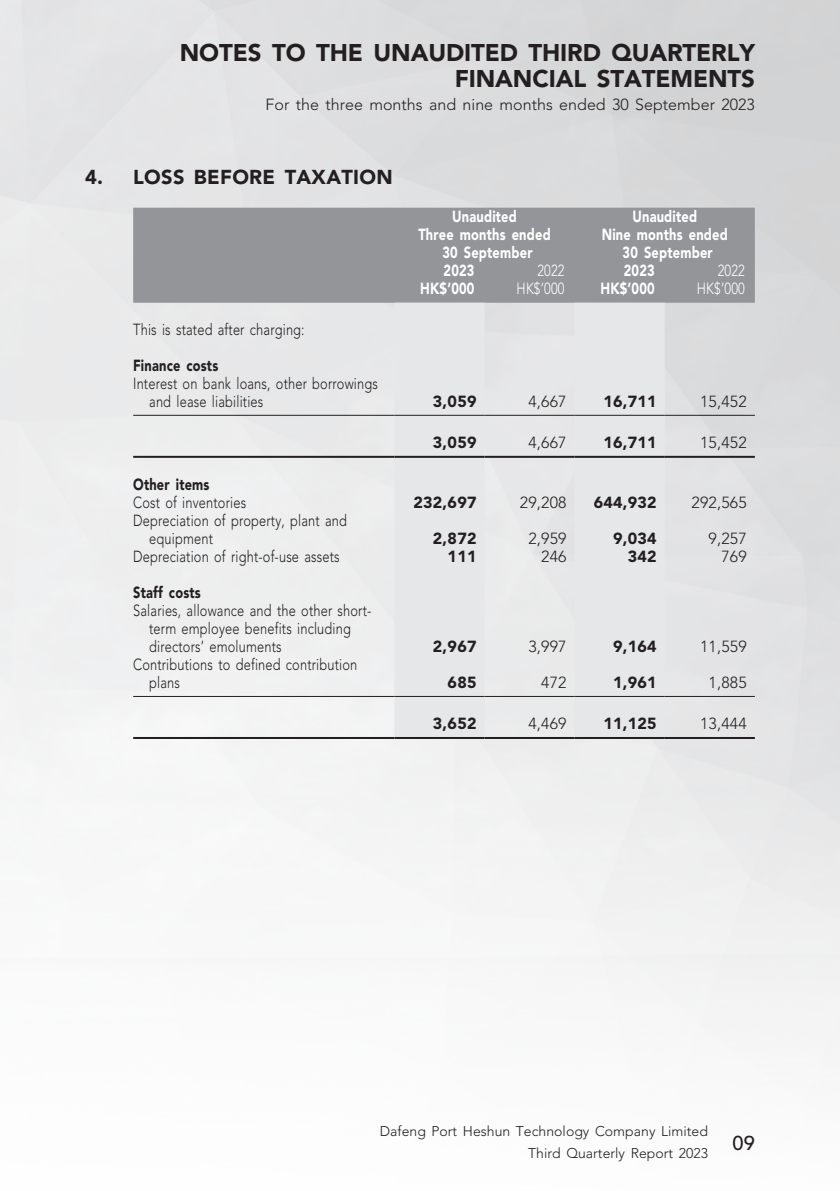
<style>
.page{position:relative;width:840px;height:1191px;background:#fff}
.page>*{position:absolute;margin:0;border:0;box-sizing:border-box;transform-origin:0 0}
.t1{font:900 24px/26px "Avenir LT Std";letter-spacing:-.005em;color:#231f20;text-align:right}
._03_H1{font:900 20px "Avenir LT Std";letter-spacing:.015em;color:#231f20}
._15_Table_Stub{font:300 16px/18px "Avenir LT Std";letter-spacing:.015em;color:#231f20;scale:.8 1}
._01_Body_Text{font:900 16px/18px "Avenir LT Std";letter-spacing:.015em;color:#fff;text-align:center;scale:.8 1}
._01_Body_Text-2{font:900 16px "Avenir LT Std";letter-spacing:.015em;color:#231f20}
._01_Body_Text-3{font:300 16px "Avenir LT Std";letter-spacing:.015em;color:#231f20}
._15_Table_Stub-2{font:300 16px "Avenir LT Std";letter-spacing:.015em;color:#231f20}
._15_Table_Stub-3{font:900 16px "Avenir LT Std";letter-spacing:.015em;color:#231f20;scale:.8 1}
._01_Body_Text-4{font:300 16px "Avenir LT Std";letter-spacing:.015em;color:#fff;scale:.8 1}
.t2{font:300 14px/22px "Avenir LT Std";letter-spacing:.005em;color:#231f20}
</style>
<div class="page">
<img style="left:0;top:0;width:839px;height:1055px">
<div style="left:133px;top:208px;width:621px;height:95px;background:#939598"></div>
<div style="left:394px;top:303px;width:270px;height:434px;background:#e6e7e9"></div>
<div style="left:394px;top:375px;width:270px;height:358px;background:#e6e7e9"></div>
<hr style="left:133px;top:415px;width:261px;height:1px;background:#231f20">
<hr style="left:394px;top:415px;width:90px;height:1px;background:#231f20">
<hr style="left:484px;top:415px;width:90px;height:1px;background:#231f20">
<hr style="left:574px;top:415px;width:90px;height:1px;background:#231f20">
<hr style="left:664px;top:415px;width:90px;height:1px;background:#231f20">
<hr style="left:133px;top:456px;width:261px;height:2px;background:#231f20">
<hr style="left:394px;top:456px;width:90px;height:2px;background:#231f20">
<hr style="left:484px;top:456px;width:90px;height:2px;background:#231f20">
<hr style="left:574px;top:456px;width:90px;height:2px;background:#231f20">
<hr style="left:664px;top:456px;width:90px;height:2px;background:#231f20">
<hr style="left:133px;top:696px;width:261px;height:1px;background:#231f20">
<hr style="left:394px;top:696px;width:90px;height:1px;background:#231f20">
<hr style="left:484px;top:696px;width:90px;height:1px;background:#231f20">
<hr style="left:574px;top:696px;width:90px;height:1px;background:#231f20">
<hr style="left:664px;top:696px;width:90px;height:1px;background:#231f20">
<hr style="left:133px;top:737px;width:261px;height:2px;background:#231f20">
<hr style="left:394px;top:737px;width:90px;height:2px;background:#231f20">
<hr style="left:484px;top:737px;width:90px;height:2px;background:#231f20">
<hr style="left:574px;top:737px;width:90px;height:2px;background:#231f20">
<hr style="left:664px;top:737px;width:90px;height:2px;background:#231f20">
<h1 class="t1" style="left:180px;top:40px;width:576px">NOTES TO THE UNAUDITED THIRD QUARTERLY<br>FINANCIAL STATEMENTS</h1>
<p class="_15_Table_Stub-2" style="left:265px;top:95px;width:490px">For the three months and nine months ended 30 September 2023</p>
<p class="_03_H1" style="left:85px;top:165px;width:309px">4. LOSS BEFORE TAXATION</p>
<p class="_15_Table_Stub" style="left:133px;top:320px;width:216px">This is stated after charging:</p>
<p class="_15_Table_Stub-3" style="left:133px;top:355px;width:108px">Finance costs</p>
<p class="_15_Table_Stub" style="left:149px;top:374px;width:287px;text-indent:-16px">Interest on bank loans, other borrowings and lease liabilities</p>
<p class="_01_Body_Text" style="left:452px;top:207px;width:82px">Unaudited</p>
<p class="_01_Body_Text" style="left:632px;top:207px;width:82px">Unaudited</p>
<p class="_01_Body_Text" style="left:418px;top:225px;width:167px">Three months ended<br>30 September</p>
<p class="_01_Body_Text" style="left:601px;top:225px;width:159px">Nine months ended<br>30 September</p>
<p class="_01_Body_Text" style="left:443px;top:261px;width:40px">2023</p>
<p class="_01_Body_Text-4" style="left:537px;top:261px;width:35px">2022</p>
<p class="_01_Body_Text" style="left:623px;top:261px;width:40px">2023</p>
<p class="_01_Body_Text-4" style="left:717px;top:261px;width:35px">2022</p>
<p class="_01_Body_Text" style="left:420px;top:279px;width:69px">HK$’000</p>
<p class="_01_Body_Text-4" style="left:516px;top:279px;width:62px">HK$’000</p>
<p class="_01_Body_Text" style="left:600px;top:279px;width:69px">HK$’000</p>
<p class="_01_Body_Text-4" style="left:696px;top:279px;width:62px">HK$’000</p>
<p class="_01_Body_Text-2" style="left:432px;top:391px;width:45px">3,059</p>
<p class="_01_Body_Text-3" style="left:528px;top:392px;width:40px">4,667</p>
<p class="_01_Body_Text-2" style="left:603px;top:391px;width:55px">16,711</p>
<p class="_01_Body_Text-3" style="left:699px;top:392px;width:48px">15,452</p>
<p class="_01_Body_Text-2" style="left:432px;top:432px;width:45px">3,059</p>
<p class="_01_Body_Text-3" style="left:528px;top:433px;width:40px">4,667</p>
<p class="_01_Body_Text-2" style="left:603px;top:432px;width:55px">16,711</p>
<p class="_01_Body_Text-3" style="left:699px;top:433px;width:48px">15,452</p>
<p class="_15_Table_Stub-3" style="left:133px;top:474px;width:97px">Other items</p>
<p class="_15_Table_Stub" style="left:133px;top:493px;width:143px">Cost of inventories</p>
<p class="_01_Body_Text-2" style="left:413px;top:492px;width:65px">232,697</p>
<p class="_01_Body_Text-3" style="left:519px;top:493px;width:48px">29,208</p>
<p class="_01_Body_Text-2" style="left:593px;top:492px;width:65px">644,932</p>
<p class="_01_Body_Text-3" style="left:691px;top:493px;width:57px">292,565</p>
<p class="_15_Table_Stub" style="left:149px;top:511px;width:249px;text-indent:-16px">Depreciation of property, plant and equipment</p>
<p class="_01_Body_Text-2" style="left:432px;top:528px;width:45px">2,872</p>
<p class="_01_Body_Text-3" style="left:528px;top:529px;width:40px">2,959</p>
<p class="_01_Body_Text-2" style="left:612px;top:528px;width:45px">9,034</p>
<p class="_01_Body_Text-3" style="left:708px;top:529px;width:40px">9,257</p>
<p class="_15_Table_Stub" style="left:133px;top:547px;width:259px">Depreciation of right-of-use assets</p>
<p class="_01_Body_Text-2" style="left:447px;top:546px;width:30px">111</p>
<p class="_01_Body_Text-3" style="left:541px;top:547px;width:27px">246</p>
<p class="_01_Body_Text-2" style="left:627px;top:546px;width:30px">342</p>
<p class="_01_Body_Text-3" style="left:721px;top:547px;width:27px">769</p>
<p class="_15_Table_Stub-3" style="left:133px;top:582px;width:86px">Staff costs</p>
<p class="_15_Table_Stub" style="left:149px;top:601px;width:279px;text-indent:-16px">Salaries, allowance and the other short&shy;term employee benefits including directors’ emoluments</p>
<p class="_01_Body_Text-2" style="left:432px;top:636px;width:45px">2,967</p>
<p class="_01_Body_Text-3" style="left:528px;top:637px;width:40px">3,997</p>
<p class="_01_Body_Text-2" style="left:612px;top:636px;width:45px">9,164</p>
<p class="_01_Body_Text-3" style="left:699px;top:637px;width:48px">11,559</p>
<p class="_15_Table_Stub" style="left:149px;top:655px;width:261px;text-indent:-16px">Contributions to defined contribution plans</p>
<p class="_01_Body_Text-2" style="left:447px;top:672px;width:30px">685</p>
<p class="_01_Body_Text-3" style="left:541px;top:673px;width:27px">472</p>
<p class="_01_Body_Text-2" style="left:612px;top:672px;width:45px">1,961</p>
<p class="_01_Body_Text-3" style="left:708px;top:673px;width:40px">1,885</p>
<p class="_01_Body_Text-2" style="left:432px;top:713px;width:45px">3,652</p>
<p class="_01_Body_Text-3" style="left:528px;top:714px;width:40px">4,469</p>
<p class="_01_Body_Text-2" style="left:603px;top:713px;width:55px">11,125</p>
<p class="_01_Body_Text-3" style="left:699px;top:714px;width:48px">13,444</p>
<p class="t2" style="left:528px;top:1120px;width:228px;text-indent:-148px">Dafeng Port Heshun Technology Company Limited<br>Third Quarterly Report 2023 <sup>09</sup></p>
</div>
